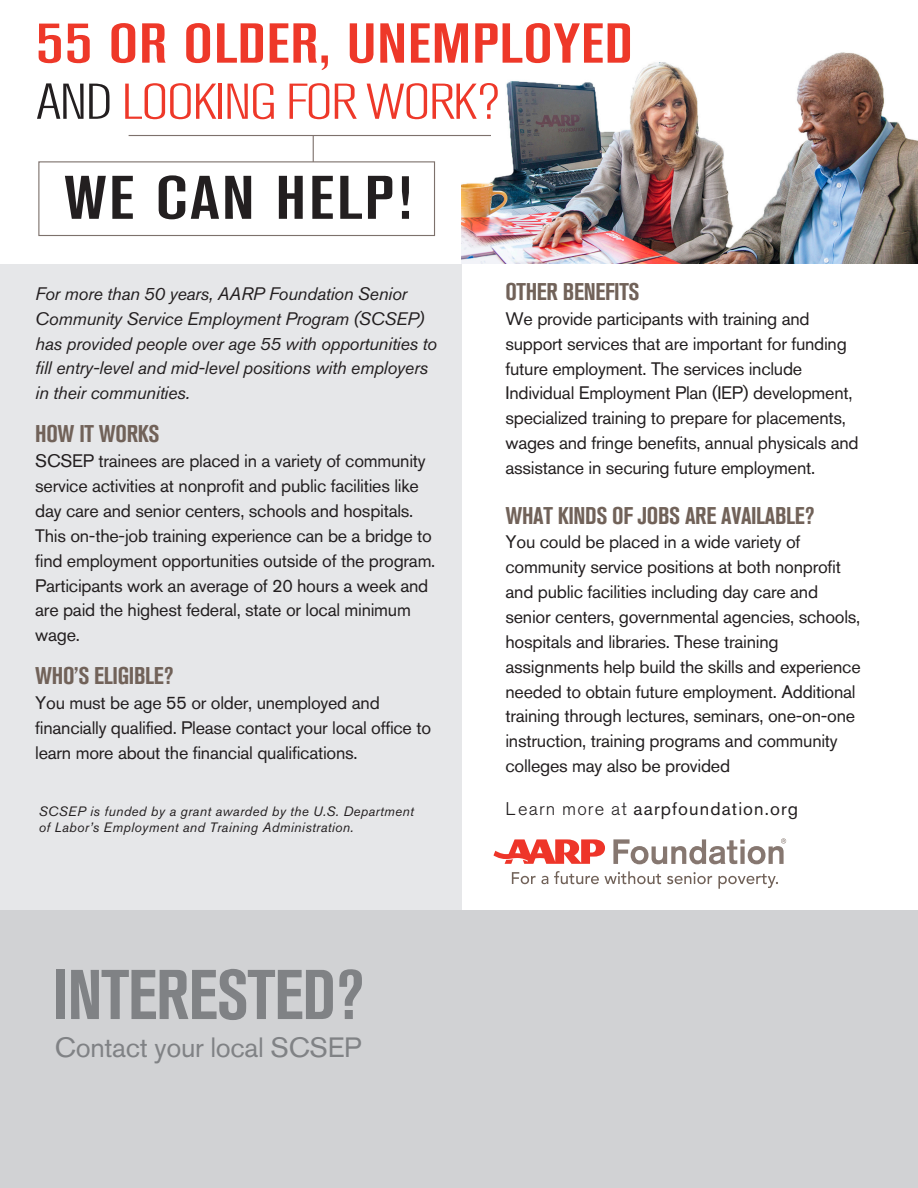
<style>
.page{position:relative;width:918px;height:1188px;background:#fff}
.page>*{position:absolute;margin:0;border:0;box-sizing:border-box;transform-origin:0 0}
.t1{font:700 condensed 69.6px "Akzidenz Grotesk BQ";letter-spacing:-.015em;color:#808285}
.t2{font:60.9px "Akzidenz Grotesk BQ Md Cnd Alt";letter-spacing:.025em;color:#231f20;scale:1.44 1}
.t3{font:55.65px "Akzidenz Grotesk BQ Md Cnd Alt";letter-spacing:.005em;color:#ee3829;scale:1.44 1}
.t4{font:300 condensed 49.8px "Akzidenz Grotesk BQ";letter-spacing:-.04em;color:#ee3829;scale:1.44 1}
.t5{font:27.75px "Akzidenz Grotesk BQ";letter-spacing:-.015em;color:#808285}
.t6{font:700 condensed 24px "Akzidenz Grotesk BQ";letter-spacing:-.015em;color:#716259}
.t7{font:18.3px "Akzidenz Grotesk BQ";letter-spacing:.06em;color:#231f20}
.t8{font:18px/24.9px "Akzidenz Grotesk BQ";letter-spacing:-.015em;color:#231f20}
.t9{font:italic 18px/24.9px "Akzidenz Grotesk BQ";letter-spacing:-.015em;color:#231f20}
.t10{font:italic 13.5px "Akzidenz Grotesk BQ";letter-spacing:.025em;color:#231f20}
.s1{color:#231f20}
.s2{font-weight:300}
</style>
<div class="page">
<div style="left:0;top:264px;width:462px;height:646px;background:#e6e7e9"></div>
<svg style="left:38px;top:136px;width:398px;height:100px"></svg>
<img style="left:462px;top:52px;width:456px;height:212px">
<hr style="left:129px;top:135px;width:362px;height:1px;background:#7d716c">
<svg style="left:493px;top:839px;width:112px;height:25px"></svg>
<svg style="left:613px;top:838px;width:173px;height:26px"></svg>
<svg style="left:512px;top:872px;width:36px;height:12px"></svg>
<svg style="left:554px;top:871px;width:107px;height:13px"></svg>
<svg style="left:667px;top:872px;width:45px;height:12px"></svg>
<svg style="left:718px;top:874px;width:60px;height:15px"></svg>
<div style="left:0;top:910px;width:918px;height:278px;background:#d1d2d4"></div>
<h3 class="t3" style="left:35px;top:12px;width:417px">55 OR OLDER, UNEMPLOYED</h3>
<h3 class="t4" style="left:35px;top:75px;width:324px"><span class="s1">AND</span> LOOKING FOR WORK?</h3>
<h2 class="t2" style="left:64px;top:163px;width:243px">WE CAN HELP!</h2>
<p class="t9" style="left:35px;top:281px;width:403px">For more than 50 years, AARP Foundation Senior Community Service Employment Program (SCSEP) has provided people over age 55 with opportunities to fill entry-level and mid-level positions with employers in their communities.</p>
<h3 class="t6" style="left:35px;top:420px;width:126px">HOW IT WORKS</h3>
<p class="t8" style="left:35px;top:448px;width:402px">SCSEP trainees are placed in a variety of community service activities at nonprofit and public facilities like day care and senior centers, schools and hospitals.<br>This on-the-job training experience can be a bridge to find employment opportunities outside of the program.<br>Participants work an average of 20 hours a week and are paid the highest federal, state or local minimum wage.</p>
<h3 class="t6" style="left:35px;top:662px;width:140px">WHO’S ELIGIBLE?</h3>
<p class="t8" style="left:35px;top:690px;width:397px">You must be age 55 or older, unemployed and financially qualified. Please contact your local office to learn more about the financial qualifications.</p>
<h3 class="t6" style="left:506px;top:278px;width:136px">OTHER BENEFITS</h3>
<p class="t8" style="left:506px;top:306px;width:355px">We provide participants with training and support services that are important for funding future employment. The services include Individual Employment Plan (IEP) development, specialized training to prepare for placements, wages and fringe benefits, annual physicals and assistance in securing future employment.</p>
<h3 class="t6" style="left:506px;top:502px;width:311px">WHAT KINDS OF JOBS ARE AVAILABLE?</h3>
<p class="t8" style="left:506px;top:530px;width:357px">You could be placed in a wide variety of community service positions at both nonprofit and public facilities including day care and senior centers, governmental agencies, schools, hospitals and libraries. These training assignments help build the skills and experience needed to obtain future employment. Additional training through lectures, seminars, one-on-one instruction, training programs and community colleges may also be provided</p>
<p class="t10" style="left:39px;top:803px;width:377px">SCSEP is funded by a grant awarded by the U.S. Department</p>
<p class="t7" style="left:506px;top:798px;width:294px"><span class="s2">Learn more at</span> aarpfoundation.org</p>
<p class="t10" style="left:39px;top:819px;width:316px">of Labor’s Employment and Training Administration.</p>
<h1 class="t1" style="left:53px;top:955px;width:313px">INTERESTED?</h1>
<h3 class="t5" style="left:55px;top:1031px;width:308px">Contact your local SCSEP</h3>
</div>
